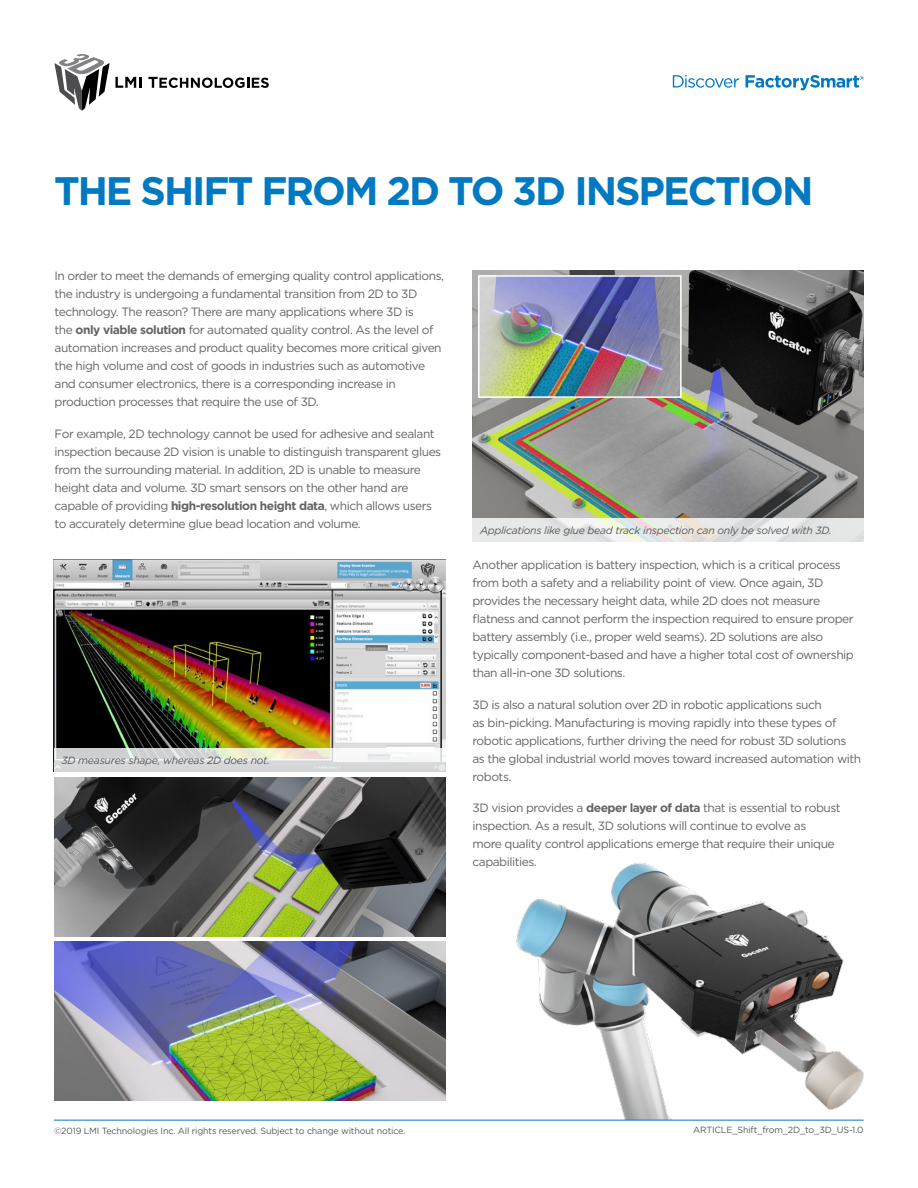
<style>
.page{position:relative;width:918px;height:1188px;background:#fff}
.page>*{position:absolute;margin:0;border:0;box-sizing:border-box;transform-origin:0 0}
.t1{font:700 39.75px "Gotham";letter-spacing:-.05em;color:#0079c1}
.t2{font:12px/18px "Gotham";letter-spacing:-.04em;color:#636466}
.t3{font:italic 10.5px "Gotham";letter-spacing:-.025em;color:#58595b}
.t4{font:9px "Gotham";letter-spacing:-.02em;color:#58595b}
.s1{font-weight:700}
</style>
<div class="page">
<img style="left:472px;top:270px;width:392px;height:248px">
<img style="left:481px;top:278px;width:198px;height:117px">
<div style="left:478px;top:275px;width:204px;height:123px;border:2px solid #fff"></div>
<img style="left:54px;top:777px;width:391px;height:159px">
<img style="left:54px;top:942px;width:391px;height:159px">
<img style="left:510px;top:863px;width:354px;height:257px">
<svg style="left:54px;top:54px;width:88px;height:57px"></svg>
<svg style="left:148px;top:77px;width:121px;height:11px"></svg>
<svg style="left:673px;top:75px;width:66px;height:13px"></svg>
<svg style="left:746px;top:75px;width:118px;height:15px"></svg>
<hr style="left:54px;top:1120px;width:810px;height:1px;background:#0079c1">
<img style="left:54px;top:560px;width:391px;height:188px">
<svg style="left:472px;top:518px;width:392px;height:24px;background:#e6e7e5"></svg>
<svg style="left:54px;top:748px;width:391px;height:24px;fill:#d6d8d8"></svg>
<h1 class="t1" style="left:54px;top:164px;width:761px">THE SHIFT FROM 2D TO 3D INSPECTION</h1>
<p class="t2" style="left:55px;top:267px;width:391px">In order to meet the demands of emerging quality control applications, the industry is undergoing a fundamental transition from 2D to 3D technology. The reason? There are many applications where 3D is<br>the <span class="s1">only viable solution</span> for automated quality control. As the level of automation increases and product quality becomes more critical given the high volume and cost of goods in industries such as automotive and consumer electronics, there is a corresponding increase in production processes that require the use of 3D.</p>
<p class="t2" style="left:55px;top:424px;width:388px">For example, 2D technology cannot be used for adhesive and sealant inspection because 2D vision is unable to distinguish transparent glues from the surrounding material. In addition, 2D is unable to measure height data and volume. 3D smart sensors on the other hand are capable of providing <span class="s1">high-resolution height data</span>, which allows users to accurately determine glue bead location and volume.</p>
<p class="t3" style="left:61px;top:754px;width:210px">3D measures shape, whereas 2D does not.</p>
<p class="t3" style="left:480px;top:524px;width:353px">Applications like glue bead track inspection can only be solved with 3D.</p>
<p class="t2" style="left:472px;top:556px;width:383px">Another application is battery inspection, which is a critical process from both a safety and a reliability point of view. Once again, 3D provides the necessary height data, while 2D does not measure flatness and cannot perform the inspection required to ensure proper battery assembly (i.e., proper weld seams). 2D solutions are also typically component-based and have a higher total cost of ownership than all-in-one 3D solutions.</p>
<p class="t2" style="left:472px;top:695px;width:390px">3D is also a natural solution over 2D in robotic applications such<br>as bin-picking. Manufacturing is moving rapidly into these types of robotic applications, further driving the need for robust 3D solutions as the global industrial world moves toward increased automation with robots.</p>
<p class="t2" style="left:472px;top:799px;width:370px">3D vision provides a <span class="s1">deeper layer of data</span> that is essential to robust inspection. As a result, 3D solutions will continue to evolve as<br>more quality control applications emerge that require their unique capabilities.</p>
<p class="t4" style="left:54px;top:1125px;width:353px">©2019 LMI Technologies Inc. All rights reserved. Subject to change without notice.</p>
<p class="t4" style="left:693px;top:1124px;width:172px">ARTICLE_Shift_from_2D_to_3D_US-1.0</p>
</div>
